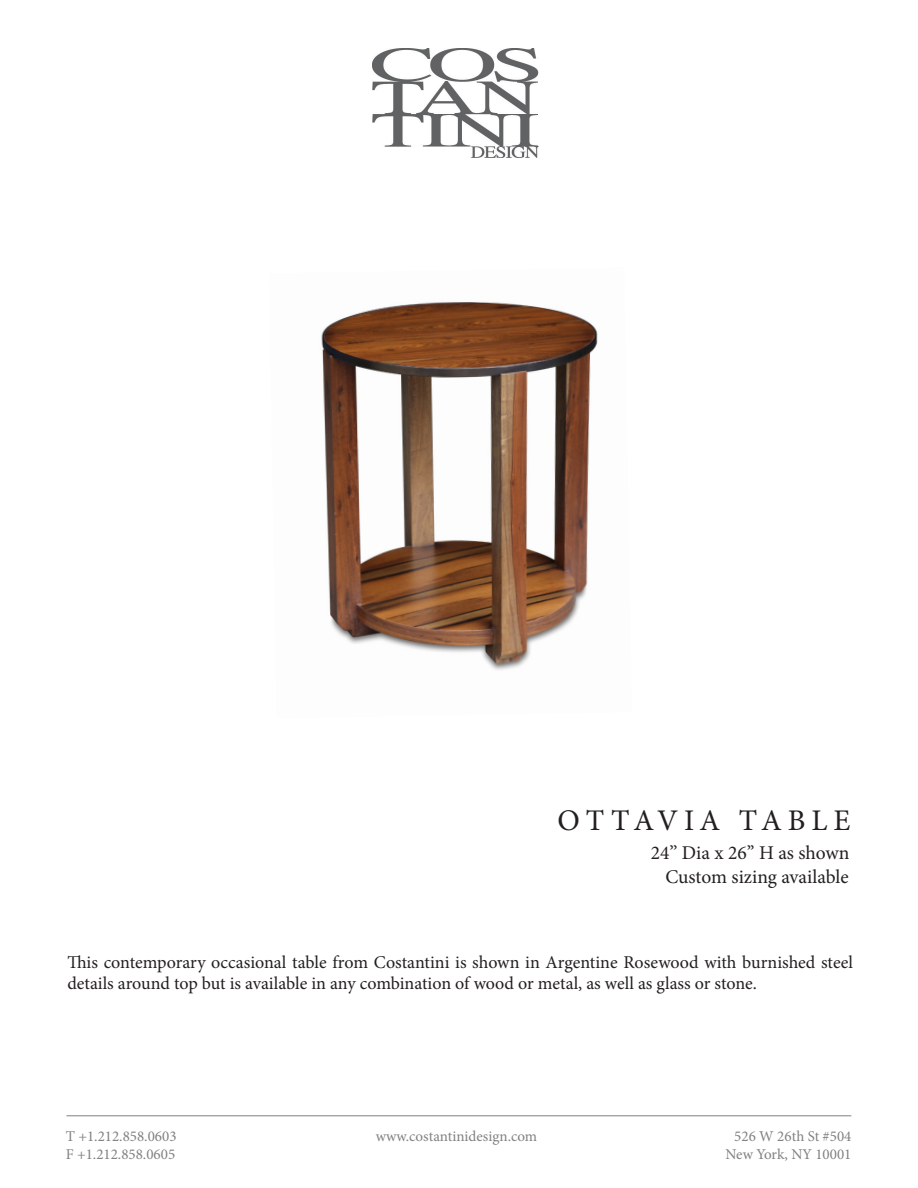
<style>
.page{position:relative;width:918px;height:1188px;background:#fff}
.page>*{position:absolute;margin:0;border:0;box-sizing:border-box;transform-origin:0 0}
.t1{font:30px "Minion Pro";letter-spacing:.195em;color:#231f20}
.t2{font:19.5px "Minion Pro";letter-spacing:-.005em;color:#231f20}
.t3{font:18px/21.6px "Minion Pro";letter-spacing:-.005em;color:#231f20}
.t4{font:15px/18px "Minion Pro";color:#828081;text-align:center}
</style>
<div class="page">
<hr style="left:66px;top:1116px;width:785px;height:1px;background:#828081">
<img style="left:372px;top:49px;width:167px;height:109px">
<img style="left:321px;top:302px;width:277px;height:368px">
<p class="t1" style="left:557px;top:800px;width:295px">OTTAVIA TABLE</p>
<p class="t2" style="left:651px;top:840px;width:200px">24’’ Dia x 26’’ H as shown</p>
<p class="t2" style="left:666px;top:864px;width:185px">Custom sizing available</p>
<p class="t3" style="left:67px;top:951px;width:787px">This contemporary occasional table from Costantini is shown in Argentine Rosewood with burnished steel details around top but is available in any combination of wood or metal, as well as glass or stone.</p>
<p class="t4" style="left:66px;top:1128px;width:112px;text-align:left">T +1.212.858.0603<br>F +1.212.858.0605</p>
<p class="t4" style="left:376px;top:1128px;width:163px">www.costantinidesign.com</p>
<p class="t4" style="left:726px;top:1128px;width:127px">526 W 26th St #504<br>New York, NY 10001</p>
</div>
